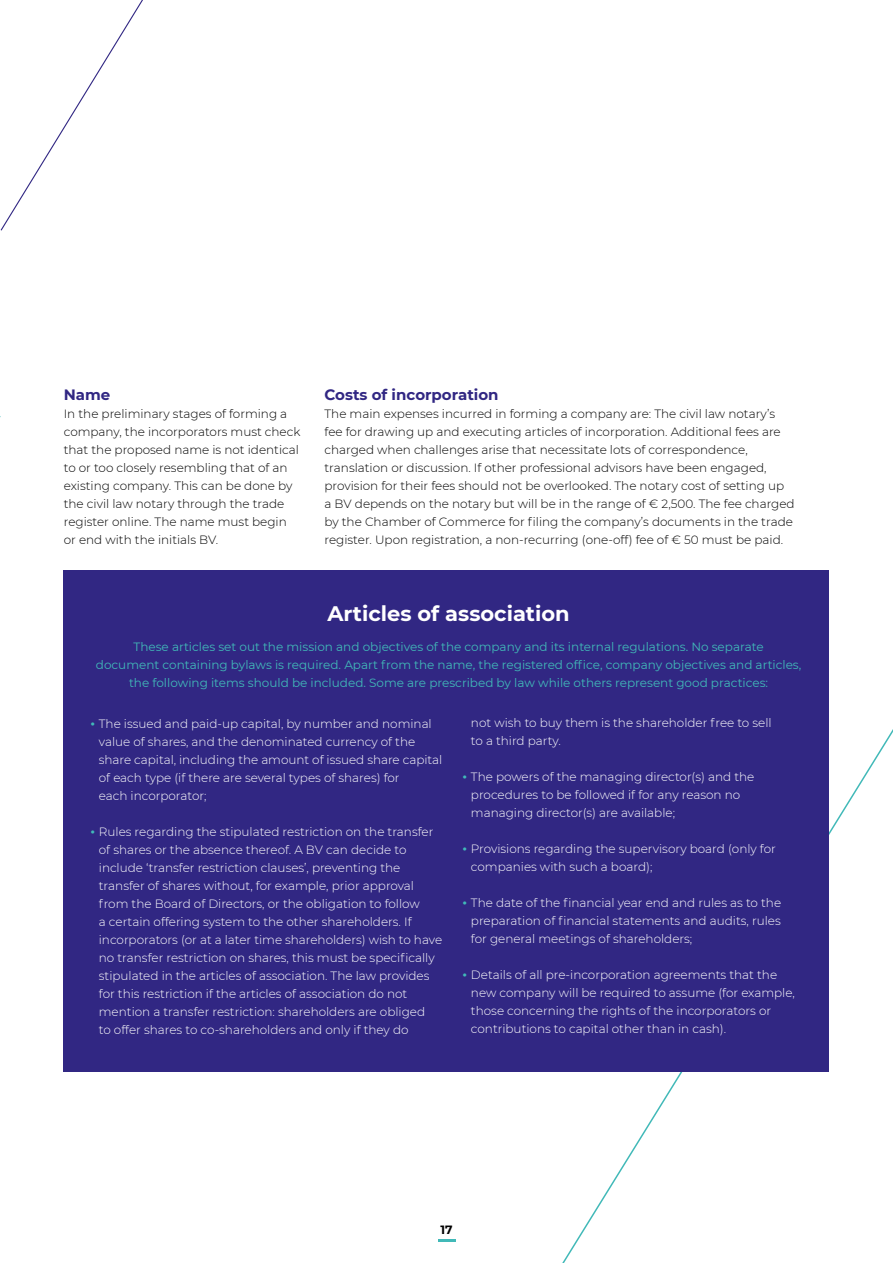
<style>
.page{position:relative;width:893px;height:1263px;background:#fff}
.page>*{position:absolute;margin:0;border:0;box-sizing:border-box;transform-origin:0 0}
.t1{font:700 21px "Montserrat";color:#fff}
.t2{font:700 15px "Montserrat";color:#312783}
.t3{font:300 12px/18px "Montserrat";color:#fff}
.t4{font:300 12px/18px "Montserrat";color:#000}
.t5{font:12px/18px "Montserrat";color:#41b9b8;text-align:center}
.t6{font:700 12px "Montserrat";color:#000}
.s1{font-family:"Poppins";font-weight:500;color:#41b9b8}
</style>
<div class="page">
<svg style="left:438px;top:1239px;width:17px;height:2px"></svg>
<div style="left:64px;top:570px;width:765px;height:501px;background:#312783"></div>
<svg style="left:0;top:0;width:143px;height:231px"></svg>
<p class="t2" style="left:64px;top:384px;width:48px">Name</p>
<p class="t4" style="left:64px;top:404px;width:238px">In the preliminary stages of forming a company, the incorporators must check that the proposed name is not identical to or too closely resembling that of an existing company. This can be done by the civil law notary through the trade register online. The name must begin or end with the initials BV.</p>
<p class="t2" style="left:325px;top:384px;width:176px">Costs of incorporation</p>
<p class="t4" style="left:325px;top:404px;width:472px">The main expenses incurred in forming a company are: The civil law notary’s fee for drawing up and executing articles of incorporation. Additional fees are charged when challenges arise that necessitate lots of correspondence, translation or discussion. If other professional advisors have been engaged, provision for their fees should not be overlooked. The notary cost of setting up<br>a BV depends on the notary but will be in the range of € 2,500. The fee charged by the Chamber of Commerce for filing the company’s documents in the trade register. Upon registration, a non-recurring (one-off) fee of € 50 must be paid.</p>
<h1 class="t1" style="left:328px;top:598px;width:244px">Articles of association</h1>
<p class="t5" style="left:96px;top:637px;width:707px">These articles set out the mission and objectives of the company and its internal regulations. No separate<br>document containing bylaws is required. Apart from the name, the registered office, company objectives and articles, the following items should be included. Some are prescribed by law while others represent good practices:</p>
<p class="t3" style="left:99px;top:714px;width:345px;text-indent:-9px"><span class="s1">•</span> The issued and paid-up capital, by number and nominal value of shares, and the denominated currency of the share capital, including the amount of issued share capital of each type (if there are several types of shares) for<br>each incorporator;</p>
<p class="t3" style="left:99px;top:822px;width:345px;text-indent:-9px"><span class="s1">•</span> Rules regarding the stipulated restriction on the transfer of shares or the absence thereof. A BV can decide to include ‘transfer restriction clauses’, preventing the transfer of shares without, for example, prior approval from the Board of Directors, or the obligation to follow<br>a certain offering system to the other shareholders. If incorporators (or at a later time shareholders) wish to have no transfer restriction on shares, this must be specifically stipulated in the articles of association. The law provides for this restriction if the articles of association do not mention a transfer restriction: shareholders are obliged<br>to offer shares to co-shareholders and only if they do</p>
<p class="t3" style="left:471px;top:713px;width:302px">not wish to buy them is the shareholder free to sell to a third party.</p>
<p class="t3" style="left:471px;top:767px;width:285px;text-indent:-9px"><span class="s1">•</span> The powers of the managing director(s) and the procedures to be followed if for any reason no managing director(s) are available;</p>
<p class="t3" style="left:471px;top:839px;width:307px;text-indent:-9px"><span class="s1">•</span> Provisions regarding the supervisory board (only for companies with such a board);</p>
<p class="t3" style="left:471px;top:893px;width:312px;text-align:justify;text-indent:-9px"><span class="s1">•</span> The date of the financial year end and rules as to the preparation of financial statements and audits, rules for general meetings of shareholders;</p>
<p class="t3" style="left:471px;top:965px;width:326px;text-indent:-9px"><span class="s1">•</span> Details of all pre-incorporation agreements that the new company will be required to assume (for example, those concerning the rights of the incorporators or contributions to capital other than in cash).</p>
<p class="t6" style="left:440px;top:1221px;width:14px">17</p>
</div>
